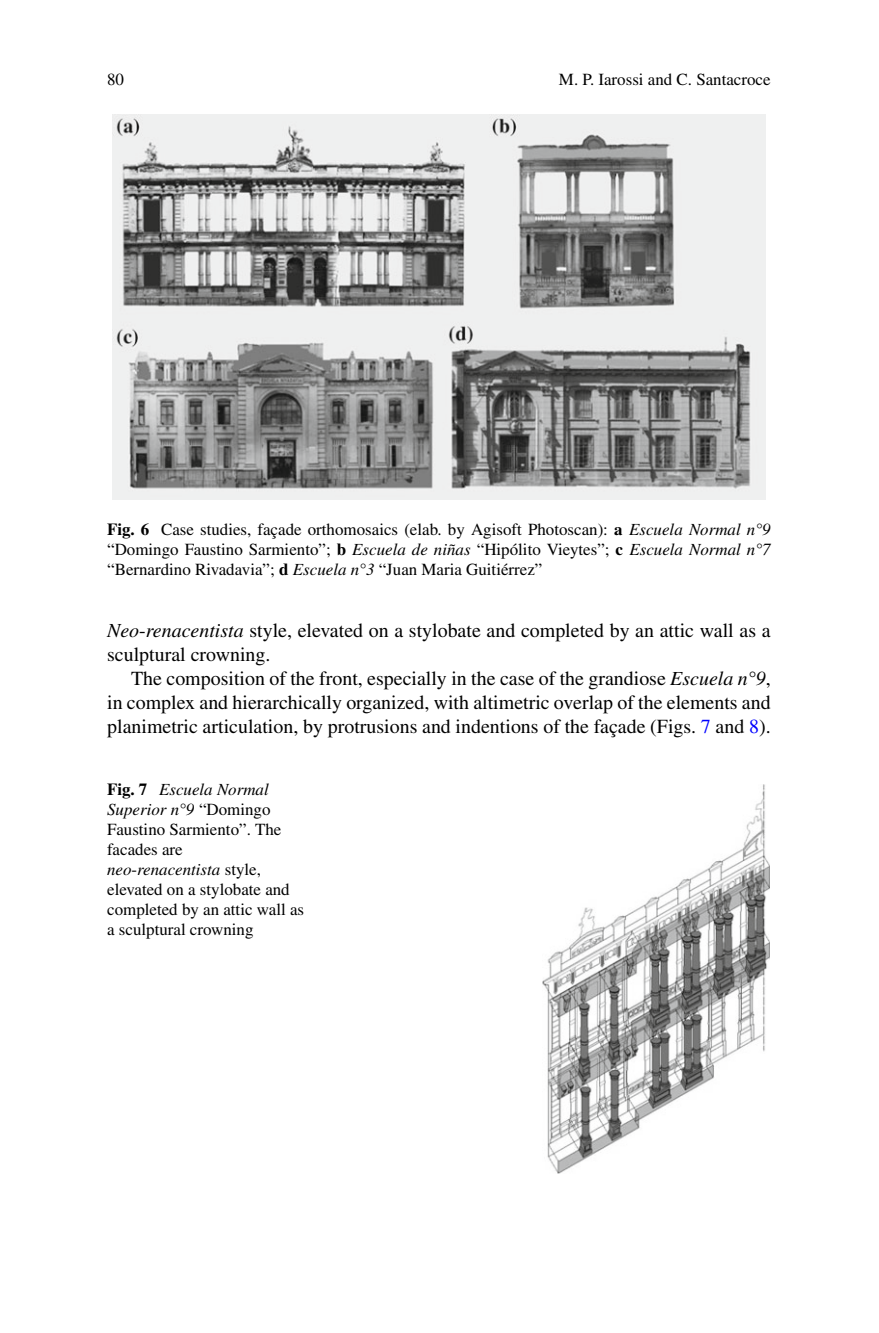
<style>
.page{position:relative;width:879px;height:1333px;background:#fff}
.page>*{position:absolute;margin:0;border:0;box-sizing:border-box;transform-origin:0 0}
.t1{font:20px/24px "Times Roman 4";color:#000}
.t2{font:17px/20px "Times Roman 4";color:#000}
.t3{font:17px/20px "Times Italic 6";color:#000}
.s1{font-family:"Times Bold 2"}
.s2{font-family:"Times Italic 6"}
.s3{color:#00f}
.s4{font-family:"Times Roman 4"}
</style>
<div class="page">
<img style="left:113px;top:115px;width:652px;height:385px">
<img style="left:542px;top:784px;width:227px;height:389px">
<p class="t2" style="left:107px;top:71px;width:18px">80</p>
<p class="t2" style="left:559px;top:71px;width:213px">M. P. Iarossi and C. Santacroce</p>
<p class="t2" style="left:107px;top:521px;width:665px;text-align:justify"><span class="s1">Fig. 6</span> Case studies, façade orthomosaics (elab. by Agisoft Photoscan): <span class="s1">a</span> <span class="s2">Escuela Normal n°9 </span>“Domingo Faustino Sarmiento”; <span class="s1">b</span> <span class="s2">Escuela de niñas</span> “Hipólito Vieytes”; <span class="s1">c</span> <span class="s2">Escuela Normal n°7 </span>“Bernardino Rivadavia”; <span class="s1">d</span> <span class="s2">Escuela n°3</span> “Juan Maria Guitiérrez”</p>
<p class="t1" style="left:107px;top:620px;width:665px"><span class="s2">Neo</span>-<span class="s2">renacentista</span> style, elevated on a stylobate and completed by an attic wall as a sculptural crowning.</p>
<p class="t1" style="left:107px;top:668px;width:665px;text-align:justify;text-indent:24px">The composition of the front, especially in the case of the grandiose <span class="s2">Escuela n°9</span>, in complex and hierarchically organized, with altimetric overlap of the elements and planimetric articulation, by protrusions and indentions of the façade (Figs. <span class="s3">7</span> and <span class="s3">8</span>).</p>
<p class="t3" style="left:107px;top:781px;width:165px"><span class="s1">Fig. 7</span> Escuela Normal<br>Superior n°9 <span class="s4">“Domingo</span></p>
<p class="t2" style="left:107px;top:821px;width:176px">Faustino Sarmiento”. The facades are</p>
<p class="t3" style="left:107px;top:861px;width:155px">neo<span class="s4">-</span>renacentista <span class="s4">style,</span></p>
<p class="t2" style="left:107px;top:881px;width:198px">elevated on a stylobate and completed by an attic wall as a sculptural crowning</p>
</div>
